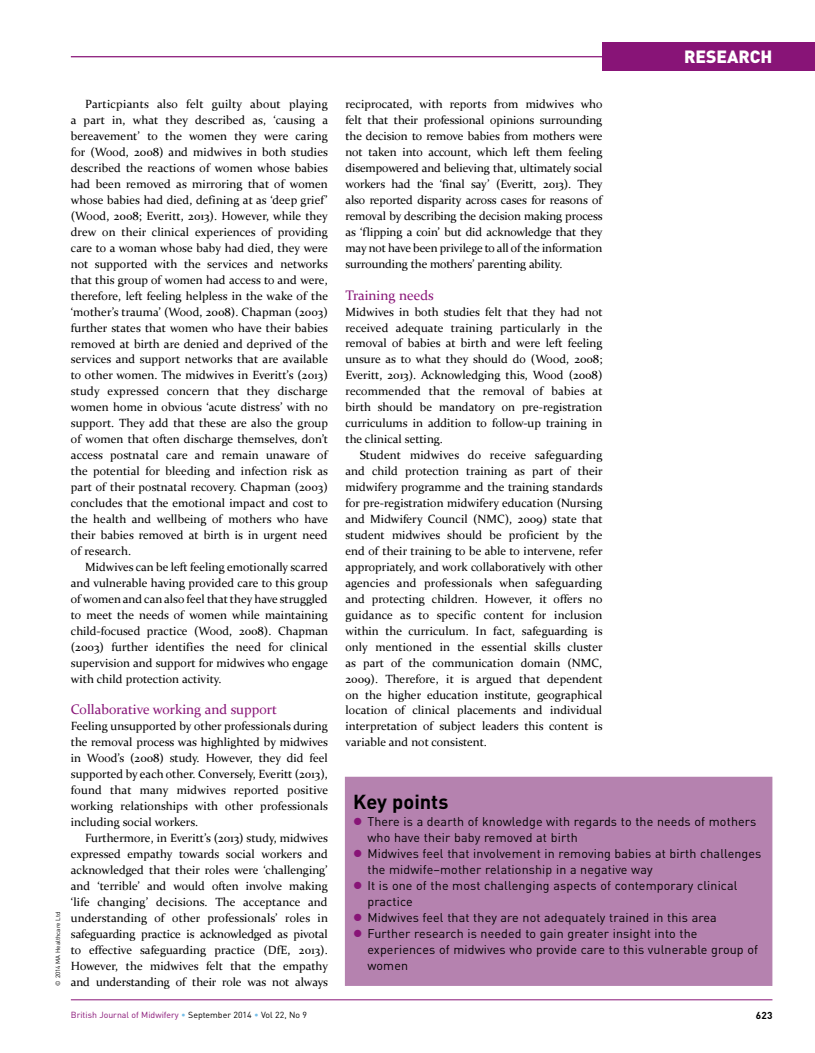
<style>
.page{position:relative;width:815px;height:1053px;background:#fff}
.page>*{position:absolute;margin:0;border:0;box-sizing:border-box;transform-origin:0 0}
.t1{font:700 20px "DIN";color:#000}
.t2{font:900 17.5px "DIN";color:#fff}
.t3{font:13.75px "Constantia";color:#881477}
.t4{font:12.5px/16px "DIN";letter-spacing:.01em;color:#000}
.t5{font:11.88px/16px "Constantia";color:#000;text-align:justify}
.t6{font:700 10px "DIN";color:#000}
.t7{font:8.75px "DIN";color:#881477}
.t8{font:6.25px "DIN";color:#000}
.s1{color:#881477}
.s2{color:#75bee9}
.s3{color:#000}
</style>
<div class="page">
<hr style="left:71px;top:999px;width:701px;height:1px;background:#881477">
<hr style="left:71px;top:56px;width:701px;height:1px;background:#881477">
<div style="left:602px;top:43px;width:213px;height:28px;background:#881477"></div>
<div style="left:346px;top:777px;width:426px;height:208px;background:#b582af"></div>
<div style="left:345px;top:776px;width:427px;height:209px;border:1px solid #b582af"></div>
<h2 class="t2" style="left:684px;top:45px;width:90px">RESEARCH</h2>
<p class="t8" style="left:54px;top:985px;width:75px;rotate:-90deg">© 2014 MA Healthcare Ltd</p>
<p class="t5" style="left:71px;top:95px;width:259px;text-indent:14px">Particpiants also felt guilty about playing a part in, what they described as, ‘causing a bereavement’ to the women they were caring for (Wood, 2008) and midwives in both studies described the reactions of women whose babies had been removed as mirroring that of women whose babies had died, defining at as ‘deep grief’ (Wood, 2008; Everitt, 2013). However, while they drew on their clinical experiences of providing care to a woman whose baby had died, they were not supported with the services and networks that this group of women had access to and were, therefore, left feeling helpless in the wake of the ‘mother’s trauma’ (Wood, 2008). Chapman (2003) further states that women who have their babies removed at birth are denied and deprived of the services and support networks that are available to other women. The midwives in Everitt’s (2013) study expressed concern that they discharge women home in obvious ‘acute distress’ with no support. They add that these are also the group of women that often discharge themselves, don’t access postnatal care and remain unaware of the potential for bleeding and infection risk as part of their postnatal recovery. Chapman (2003) concludes that the emotional impact and cost to the health and wellbeing of mothers who have their babies removed at birth is in urgent need of research.</p>
<p class="t5" style="left:71px;top:558px;width:259px;text-indent:14px">Midwives can be left feeling emotionally scarred and vulnerable having provided care to this group of women and can also feel that they have struggled to meet the needs of women while maintaining child-focused practice (Wood, 2008). Chapman (2003) further identifies the need for clinical supervision and support for midwives who engage with child protection activity.</p>
<p class="t3" style="left:71px;top:700px;width:208px">Collaborative working and support</p>
<p class="t5" style="left:71px;top:717px;width:259px">Feeling unsupported by other professionals during the removal process was highlighted by midwives in Wood’s (2008) study. However, they did feel supported by each other. Conversely, Everitt (2013), found that many midwives reported positive working relationships with other professionals including social workers.</p>
<p class="t5" style="left:71px;top:829px;width:259px;text-indent:14px">Furthermore, in Everitt’s (2013) study, midwives expressed empathy towards social workers and acknowledged that their roles were ‘challenging’ and ‘terrible’ and would often involve making ‘life changing’ decisions. The acceptance and understanding of other professionals’ roles in safeguarding practice is acknowledged as pivotal to effective safeguarding practice (DfE, 2013).<br>However, the midwives felt that the empathy and understanding of their role was not always</p>
<p class="t5" style="left:345px;top:96px;width:259px">reciprocated, with reports from midwives who felt that their professional opinions surrounding the decision to remove babies from mothers were not taken into account, which left them feeling disempowered and believing that, ultimately social workers had the ‘final say’ (Everitt, 2013). They also reported disparity across cases for reasons of removal by describing the decision making process as ‘flipping a coin’ but did acknowledge that they may not have been privilege to all of the information surrounding the mothers’ parenting ability.</p>
<p class="t3" style="left:345px;top:285px;width:90px">Training needs</p>
<p class="t5" style="left:345px;top:303px;width:259px">Midwives in both studies felt that they had not received adequate training particularly in the removal of babies at birth and were left feeling unsure as to what they should do (Wood, 2008; Everitt, 2013). Acknowledging this, Wood (2008) recommended that the removal of babies at birth should be mandatory on pre-registration curriculums in addition to follow-up training in the clinical setting.</p>
<p class="t5" style="left:345px;top:446px;width:259px;text-indent:14px">Student midwives do receive safeguarding and child protection training as part of their midwifery programme and the training standards for pre-registration midwifery education (Nursing and Midwifery Council (NMC), 2009) state that student midwives should be proficient by the end of their training to be able to intervene, refer appropriately, and work collaboratively with other agencies and professionals when safeguarding and protecting children. However, it offers no guidance as to specific content for inclusion within the curriculum. In fact, safeguarding is only mentioned in the essential skills cluster as part of the communication domain (NMC, 2009). Therefore, it is argued that dependent on the higher education institute, geographical location of clinical placements and individual interpretation of subject leaders this content is variable and not consistent.</p>
<h1 class="t1" style="left:353px;top:788px;width:97px">Key points</h1>
<p class="t4" style="left:367px;top:813px;width:390px;text-indent:-14px"><span class="s1">●</span> There is a dearth of knowledge with regards to the needs of mothers who have their baby removed at birth</p>
<p class="t4" style="left:367px;top:845px;width:396px;text-indent:-14px"><span class="s1">●</span> Midwives feel that involvement in removing babies at birth challenges the midwife–mother relationship in a negative way</p>
<p class="t4" style="left:367px;top:877px;width:372px;text-indent:-14px"><span class="s1">●</span> It is one of the most challenging aspects of contemporary clinical practice</p>
<p class="t4" style="left:353px;top:909px;width:365px"><span class="s1">●</span> Midwives feel that they are not adequately trained in this area</p>
<p class="t4" style="left:367px;top:924px;width:392px;text-indent:-14px"><span class="s1">●</span> Further research is needed to gain greater insight into the experiences of midwives who provide care to this vulnerable group of women</p>
<p class="t7" style="left:71px;top:1008px;width:238px">British Journal of Midwifery <span class="s2">•</span> <span class="s3">September 2014</span> <span class="s2">•</span> <span class="s3">Vol 22, No 9</span></p>
<p class="t6" style="left:756px;top:1008px;width:18px">623</p>
</div>
